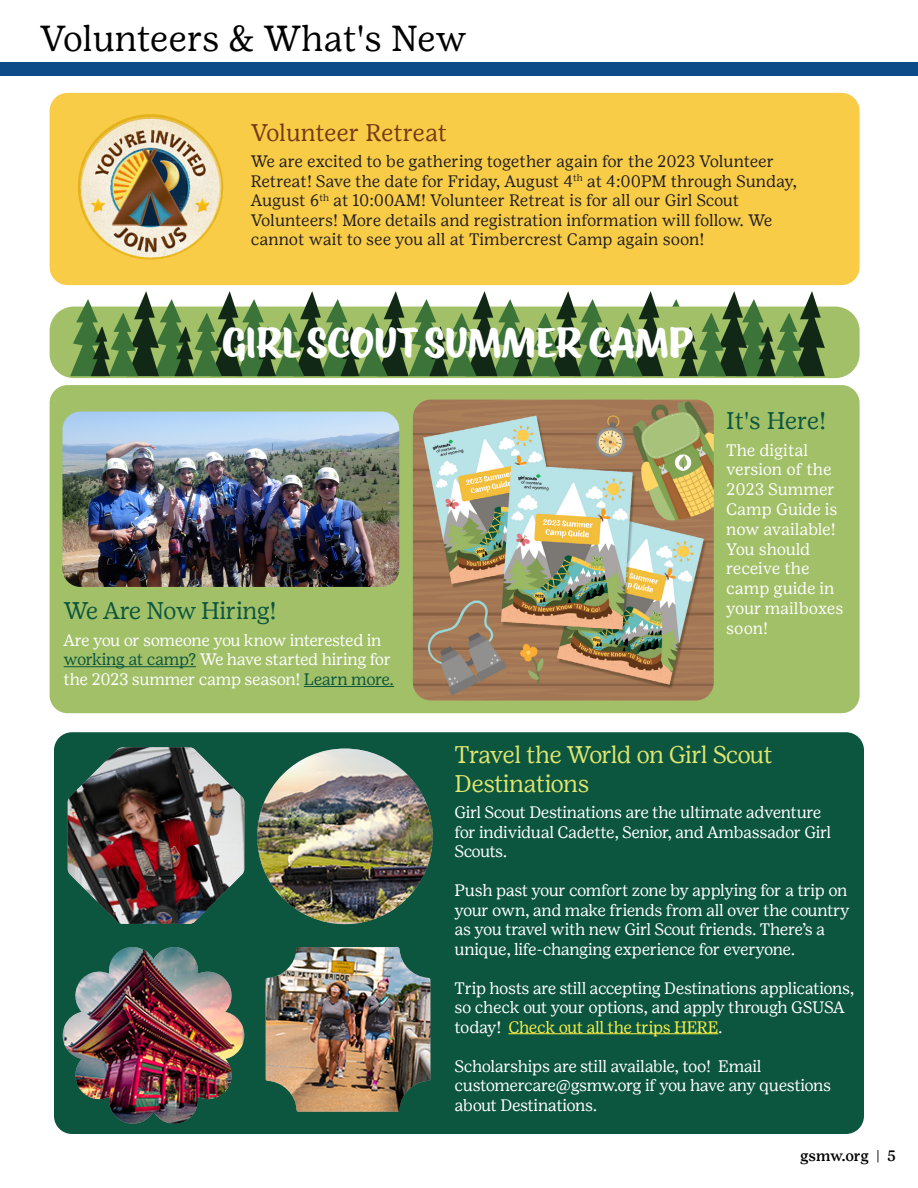
<style>
.page{position:relative;width:918px;height:1188px;background:#fff}
.page>*{position:absolute;margin:0;border:0;box-sizing:border-box;transform-origin:0 0}
.t1{font:41.4px "Eds Market";color:#fff;scale:.93 1}
.t2{font:36px "Girl Scout Text";letter-spacing:-.01em;color:#000}
.t3{font:24px/28.8px "Girl Scout Text";letter-spacing:-.04em;color:#dfe570}
.t4{font:24px "Girl Scout Text";letter-spacing:-.025em;color:#0c563f}
.t5{font:24px "Girl Scout Text";letter-spacing:-.005em;color:#763a17}
.t6{font:16.5px/19.5px "Girl Scout Text";letter-spacing:-.025em;color:#fff}
.t7{font:16.5px/19.5px "Girl Scout Text";letter-spacing:-.005em;color:#231f20}
.t8{font:16.5px/19.8px "Girl Scout Text";color:#fff}
.t9{font:500 15px "Girl Scout Text";letter-spacing:-.02em;color:#000}
.s1{color:#0c563f}
.s2{color:#f7ef4a}
</style>
<div class="page">
<div style="left:0;top:62px;width:918px;height:14px;background:#0c4b87"></div>
<div style="left:50px;top:93px;width:810px;height:192px;background:#f8cc47;border-radius:18px"></div>
<img style="left:78px;top:114px;width:145px;height:146px;border-radius:73px">
<div style="left:50px;top:385px;width:810px;height:328px;background:#a2c068;border-radius:18px"></div>
<div style="left:50px;top:307px;width:810px;height:71px;background:linear-gradient(to bottom,#a2c068,#a2c069);border-radius:24px"></div>
<svg style="left:70px;top:291px;width:755px;height:85px"></svg>
<hr style="left:64px;top:666px;width:132px;height:1px;background:#0c563f">
<hr style="left:304px;top:686px;width:90px;height:1px;background:#0c563f">
<img style="left:62px;top:412px;width:337px;height:175px">
<div style="left:54px;top:732px;width:810px;height:402px;background:#0c563f;border-radius:18px"></div>
<hr style="left:508px;top:1033px;width:210px;height:1px;background:#f7ef4a">
<img style="left:68px;top:747px;width:176px;height:177px">
<img style="left:257px;top:749px;width:176px;height:175px;border-radius:88px">
<img style="left:64px;top:947px;width:179px;height:177px">
<img style="left:266px;top:947px;width:164px;height:165px">
<img style="left:413px;top:400px;width:301px;height:301px">
<h2 class="t2" style="left:40px;top:16px;width:428px">Volunteers &amp; What's New</h2>
<h3 class="t5" style="left:251px;top:118px;width:198px">Volunteer Retreat</h3>
<p class="t7" style="left:251px;top:151px;width:548px">We are excited to be gathering together again for the 2023 Volunteer Retreat! Save the date for Friday, August 4<sup>th</sup> at 4:00PM through Sunday, August 6<sup>th</sup> at 10:00AM! Volunteer Retreat is for all our Girl Scout Volunteers! More details and registration information will follow. We cannot wait to see you all at Timbercrest Camp again soon!</p>
<h1 class="t1" style="left:222px;top:312px;width:508px">GIRL SCOUT SUMMER CAMP</h1>
<h3 class="t4" style="left:64px;top:596px;width:215px">We Are Now Hiring!</h3>
<p class="t6" style="left:64px;top:630px;width:332px">Are you or someone you know interested in <span class="s1">working at camp?</span> We have started hiring for the 2023 summer camp season! <span class="s1">Learn more.</span></p>
<h3 class="t4" style="left:726px;top:406px;width:102px">It's Here!</h3>
<p class="t8" style="left:726px;top:440px;width:119px">The digital version of the<br>2023 Summer<br>Camp Guide is now available!<br>You should receive the camp guide in your mailboxes soon!</p>
<h3 class="t3" style="left:455px;top:740px;width:320px">Travel the World on Girl Scout<br>Destinations</h3>
<p class="t6" style="left:455px;top:802px;width:378px">Girl Scout Destinations are the ultimate adventure for individual Cadette, Senior, and Ambassador Girl<br>Scouts.</p>
<p class="t6" style="left:455px;top:880px;width:397px">Push past your comfort zone by applying for a trip on your own, and make friends from all over the country as you travel with new Girl Scout friends. There’s a unique, life-changing experience for everyone.</p>
<p class="t6" style="left:455px;top:978px;width:401px">Trip hosts are still accepting Destinations applications, so check out your options, and apply through GSUSA today! <span class="s2">Check out all the trips HERE</span>.</p>
<p class="t6" style="left:455px;top:1056px;width:378px">Scholarships are still available, too! Email customercare@gsmw.org if you have any questions about Destinations.</p>
<p class="t9" style="left:800px;top:1147px;width:97px">gsmw.org | 5</p>
</div>
